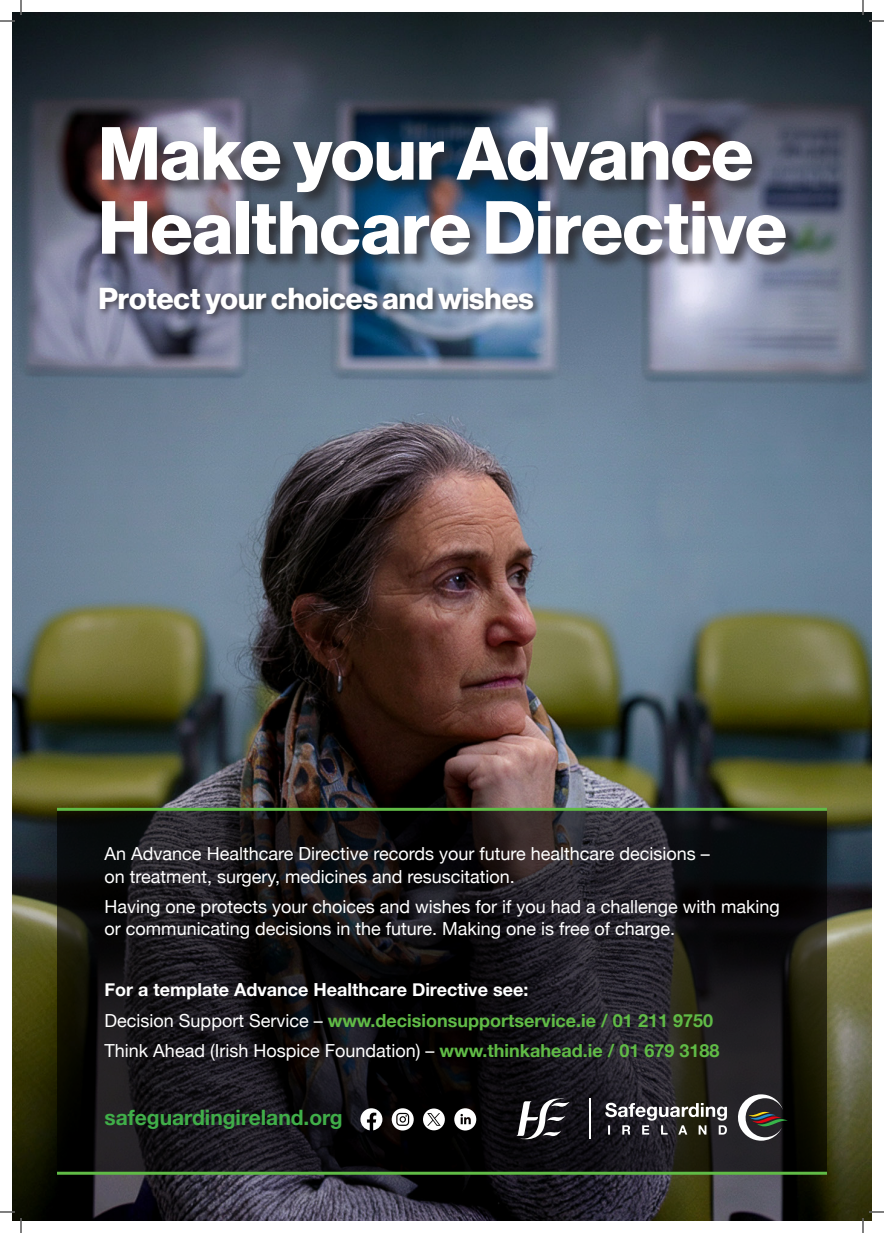
<style>
.page{position:relative;width:884px;height:1233px;background:#fff}
.page>*{position:absolute;margin:0;border:0;box-sizing:border-box;transform-origin:0 0}
.Bullet_Red{font:73.5px/74px "N Haas Grotesk DS Pro 75 Bd";color:#fff}
.Bullet_Red-2{font:29.7px "N Haas Grotesk DS Pro 75 Bd";color:#fff}
.t1{font:700 21.2px "Helvetica Neue";color:#40ae49}
.t2{font:18px/22px "Helvetica Neue";color:#fff}
.t3{font:700 18px "Helvetica Neue";color:#60bb46}
.t4{font:700 18px "Helvetica Neue";color:#fff}
.s1{font-weight:400;color:#fff}
.s2{font-weight:700;color:#60bb46}
</style>
<div class="page">
<img style="left:12px;top:12px;width:859px;height:1208px">
<svg style="left:57px;top:811px;width:770px;height:360px;background:#151416"></svg>
<svg style="left:605px;top:1102px;width:122px;height:32px"></svg>
<svg style="left:735px;top:1094px;width:53px;height:46px"></svg>
<svg style="left:516px;top:1095px;width:54px;height:47px"></svg>
<hr style="left:589px;top:1098px;width:2px;height:41px;background:#fff">
<svg style="left:392px;top:1108px;width:22px;height:22px"></svg>
<svg style="left:360px;top:1108px;width:22px;height:22px"></svg>
<svg style="left:454px;top:1108px;width:22px;height:22px"></svg>
<svg style="left:423px;top:1108px;width:22px;height:22px"></svg>
<div style="left:100px;top:125px;width:702px;height:146px;background:#231f20;opacity:.75"></div>
<div style="left:97px;top:284px;width:445px;height:39px;background:#231f20;opacity:.75"></div>
<hr style="left:57px;top:808px;width:770px;height:3px;background:#60bb46">
<hr style="left:57px;top:1171px;width:770px;height:3px;background:#60bb46">
<svg style="left:0;top:1211px;width:15px;height:1px"></svg>
<svg style="left:869px;top:1211px;width:15px;height:1px"></svg>
<svg style="left:0;top:0;width:22px;height:22px"></svg>
<svg style="left:20px;top:1218px;width:2px;height:15px"></svg>
<svg style="left:862px;top:0;width:22px;height:22px"></svg>
<svg style="left:862px;top:1218px;width:2px;height:15px"></svg>
<p class="Bullet_Red" style="left:98px;top:118px;width:690px">Make yourAdvance<br>Healthcare Directive</p>
<p class="Bullet_Red-2" style="left:98px;top:281px;width:437px">Protect your choices and wishes</p>
<p class="t2" style="left:105px;top:844px;width:607px">An Advance Healthcare Directive records your future healthcare decisions – on treatment, surgery, medicines and resuscitation.</p>
<p class="t2" style="left:105px;top:896px;width:677px">Having one protects your choices and wishes for if you had a challenge with making or communicating decisions in the future. Making one is free of charge.</p>
<p class="t4" style="left:105px;top:975px;width:425px">For a template Advance Healthcare Directive see:</p>
<p class="t3" style="left:105px;top:1006px;width:610px"><span class="s1">Decision Support Service –</span> www.decisionsupportservice.ie / 01 211 9750</p>
<p class="t2" style="left:105px;top:1040px;width:616px">Think Ahead (Irish Hospice Foundation) – <span class="s2">www.thinkahead.ie / 01 679 3188</span></p>
<p class="t1" style="left:105px;top:1100px;width:240px">safeguardingireland.org</p>
</div>
